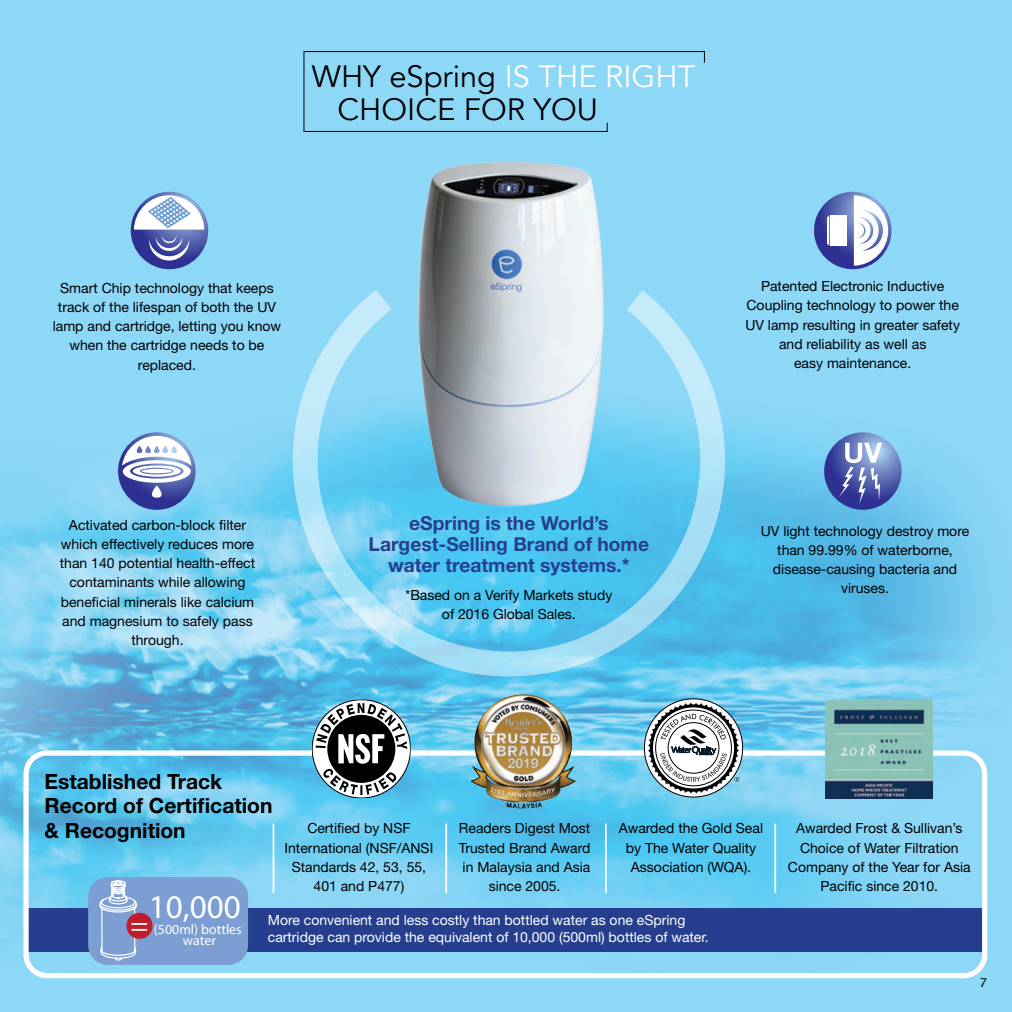
<style>
.page{position:relative;width:1012px;height:1012px;background:#8dd7f7}
.page>*{position:absolute;margin:0;border:0;box-sizing:border-box;transform-origin:0 0}
.t1{font:33.25px "Myriad Pro";color:#fff}
.t2{font:30.8px "Avenir";color:#000}
.t3{font:30.1px "Myriad Pro";color:#fff}
.t4{font:700 21px "Helvetica Neue LT Std";color:#000}
.t5{font:700 19.25px/21px "Helvetica Neue LT Std";color:#253f8e;text-align:center}
.t6{font:14px/19.2px "Helvetica Neue LT Std";color:#000;text-align:center}
.t7{font:14px/17.5px "Helvetica Neue LT Std";color:#fff}
.t8{font:14px/10.3px "Myriad Pro";color:#fff;text-align:center}
.t9{font:12.25px "Lucida Grande";color:#000}
.s1{color:#fff}
</style>
<div class="page">
<img style="left:0;top:425px;width:988px;height:554px">
<svg style="left:131px;top:192px;width:77px;height:77px;background:#454ea2"></svg>
<svg style="left:149px;top:236px;width:40px;height:25px"></svg>
<svg style="left:134px;top:195px;width:70px;height:35px;background:#c1d5ec"></svg>
<svg style="left:814px;top:192px;width:77px;height:77px;background:#4b55a6"></svg>
<div style="left:831px;top:215px;width:16px;height:31px;background:#fff"></div>
<svg style="left:827px;top:215px;width:2px;height:31px"></svg>
<svg style="left:854px;top:195px;width:34px;height:71px;background:#d1deef"></svg>
<svg style="left:824px;top:432px;width:78px;height:78px;background:#5767b1"></svg>
<svg style="left:839px;top:443px;width:43px;height:61px;background:#7c87c0"></svg>
<svg style="left:118px;top:432px;width:78px;height:78px"></svg>
<svg style="left:122px;top:436px;width:70px;height:62px;background:#a5b0d7"></svg>
<img style="left:420px;top:162px;width:183px;height:102px">
<svg style="left:303px;top:51px;width:402px;height:81px"></svg>
<svg style="left:280px;top:264px;width:458px;height:425px"></svg>
<hr style="left:445px;top:823px;width:2px;height:70px;background:#fff">
<hr style="left:605px;top:823px;width:2px;height:70px;background:#fff">
<hr style="left:273px;top:823px;width:1px;height:70px;background:#fff">
<div style="left:25px;top:908px;width:959px;height:43px;background:#253f8e"></div>
<div style="left:23px;top:750px;width:964px;height:228px;border:5px solid #fff;border-radius:21px"></div>
<svg style="left:312px;top:700px;width:99px;height:98px;background:#748a92"></svg>
<img style="left:467px;top:691px;width:111px;height:120px">
<svg style="left:644px;top:698px;width:99px;height:100px;background:#a3b6be"></svg>
<img style="left:826px;top:701px;width:107px;height:98px">
<hr style="left:774px;top:823px;width:2px;height:70px;background:#fff">
<div style="left:88px;top:877px;width:160px;height:88px;background:#7c9ed2;border-radius:19px"></div>
<svg style="left:99px;top:880px;width:39px;height:81px"></svg>
<div style="left:126px;top:913px;width:27px;height:26px;background:#be1d2c;border-radius:50%"></div>
<p class="t2" style="left:312px;top:58px;width:385px">WHY eSpring <span class="s1">IS THE RIGHT</span></p>
<p class="t2" style="left:338px;top:91px;width:262px">CHOICE FOR YOU</p>
<p class="t6" style="left:53px;top:278px;width:230px">Smart Chip technology that keeps track of the lifespan of both the UV lamp and cartridge, letting you know when the cartridge needs to be replaced.</p>
<p class="t6" style="left:745px;top:276px;width:216px">Patented Electronic Inductive<br>Coupling technology to power the<br>UV lamp resulting in greater safety and reliability as well as</p>
<p class="t6" style="left:794px;top:353px;width:119px">easy maintenance.</p>
<p class="t6" style="left:60px;top:515px;width:197px">Activated carbon-block filter which effectively reduces more than 140 potential health-effect contaminants while allowing beneficial minerals like calcium and magnesium to safely pass through.</p>
<p class="t5" style="left:409px;top:512px;width:201px">eSpring is the World’s</p>
<p class="t5" style="left:369px;top:533px;width:282px">Largest-Selling Brand of home water treatment systems.*</p>
<p class="t6" style="left:405px;top:585px;width:208px">*Based on a Verify Markets study</p>
<p class="t6" style="left:442px;top:604px;width:135px">of 2016 Global Sales.</p>
<p class="t6" style="left:761px;top:521px;width:210px">UV light technology destroy more than 99.99% of waterborne, disease-causing bacteria and viruses.</p>
<p class="t4" style="left:45px;top:768px;width:179px">Established Track</p>
<p class="t4" style="left:45px;top:793px;width:229px">Record of Certification</p>
<p class="t4" style="left:45px;top:817px;width:143px">&amp; Recognition</p>
<p class="t6" style="left:285px;top:818px;width:150px">Certified by NSF<br>International (NSF/ANSI<br>Standards 42, 53, 55,<br>401 and P477)</p>
<p class="t6" style="left:459px;top:818px;width:133px">Readers Digest Most</p>
<p class="t6" style="left:459px;top:838px;width:133px">Trusted Brand Award</p>
<p class="t6" style="left:463px;top:857px;width:129px">in Malaysia and Asia</p>
<p class="t6" style="left:489px;top:876px;width:73px">since 2005.</p>
<p class="t6" style="left:619px;top:818px;width:146px">Awarded the Gold Seal by The Water Quality<br>Association (WQA).</p>
<p class="t6" style="left:788px;top:818px;width:184px">Awarded Frost &amp; Sullivan’s<br>Choice of Water Filtration<br>Company of the Year for Asia<br>Pacific since 2010.</p>
<h1 class="t1" style="left:149px;top:887px;width:93px">10,000</h1>
<p class="t8" style="left:154px;top:924px;width:89px">(500ml) bottles water</p>
<h3 class="t3" style="left:131px;top:906px;width:19px">=</h3>
<p class="t7" style="left:268px;top:911px;width:442px">More convenient and less costly than bottled water as one eSpring cartridge can provide the equivalent of 10,000 (500ml) bottles of water.</p>
<p class="t9" style="left:980px;top:975px;width:9px">7</p>
</div>
